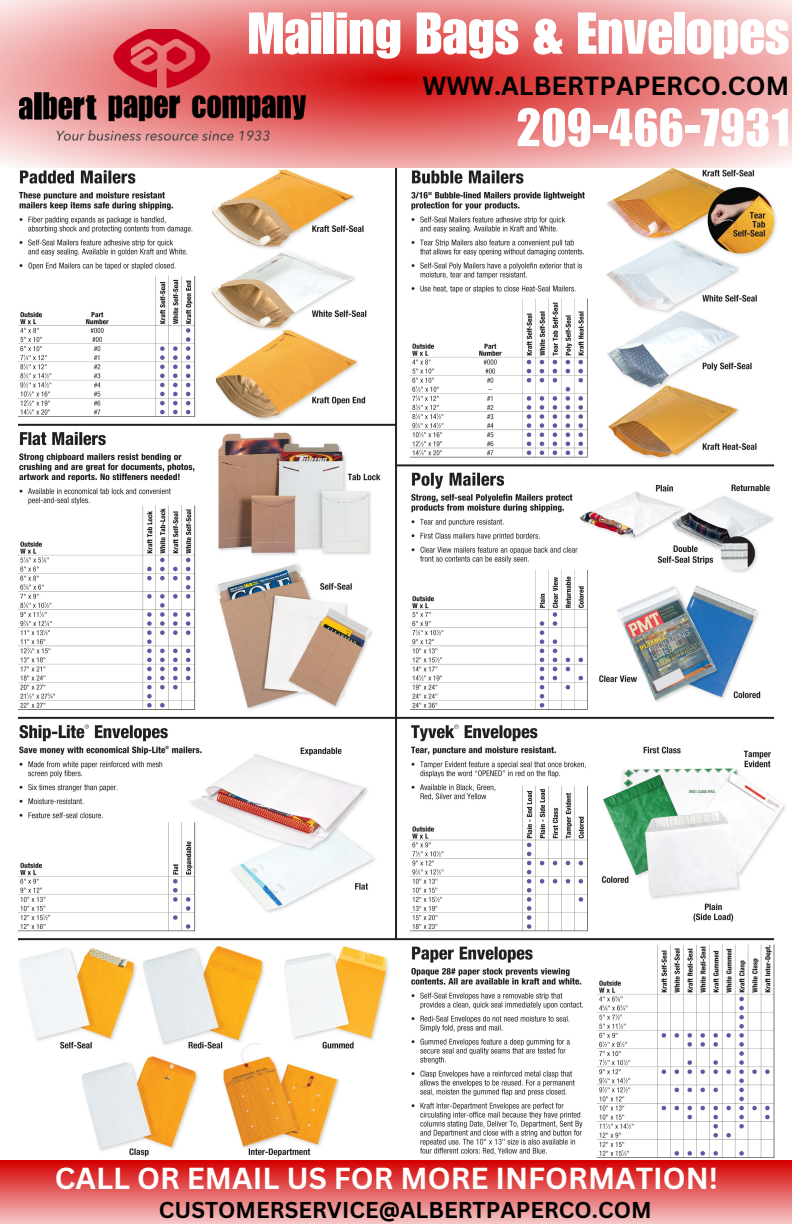
<style>
.page{position:relative;width:792px;height:1224px;background:#fff}
.page>*{position:absolute;margin:0;border:0;box-sizing:border-box;transform-origin:0 0}
.t1{font:57.7px "Impact LT Std";color:#fff}
.t2{font:52.5px "Impact LT Std";color:#fff}
.t3{font:700 29.5px "Canva Sans";color:#fff}
.t4{font:700 25.5px "Canva Sans";color:#000}
.t5{font:700 22.3px "Canva Sans";color:#000}
</style>
<div class="page">
<img style="left:0;top:167px;width:792px;height:994px">
<svg style="left:0;top:0;width:792px;height:167px;background:#ea8787"></svg>
<img style="left:20px;top:29px;width:286px;height:113px">
<div style="left:0;top:1161px;width:792px;height:63px;background:linear-gradient(to bottom,#d40101,#f6c8c8)"></div>
<p class="t1" style="left:248px;top:13px;width:543px">Mailing Bags &amp; Envelopes</p>
<p class="t4" style="left:423px;top:68px;width:368px">WWW.ALBERTPAPERCO.COM</p>
<p class="t2" style="left:516px;top:109px;width:275px">209-466-7931</p>
<p class="t3" style="left:55px;top:1158px;width:665px">CALL OR EMAIL US FOR MORE INFORMATION!</p>
<p class="t5" style="left:159px;top:1194px;width:494px">CUSTOMERSERVICE@ALBERTPAPERCO.COM</p>
</div>
